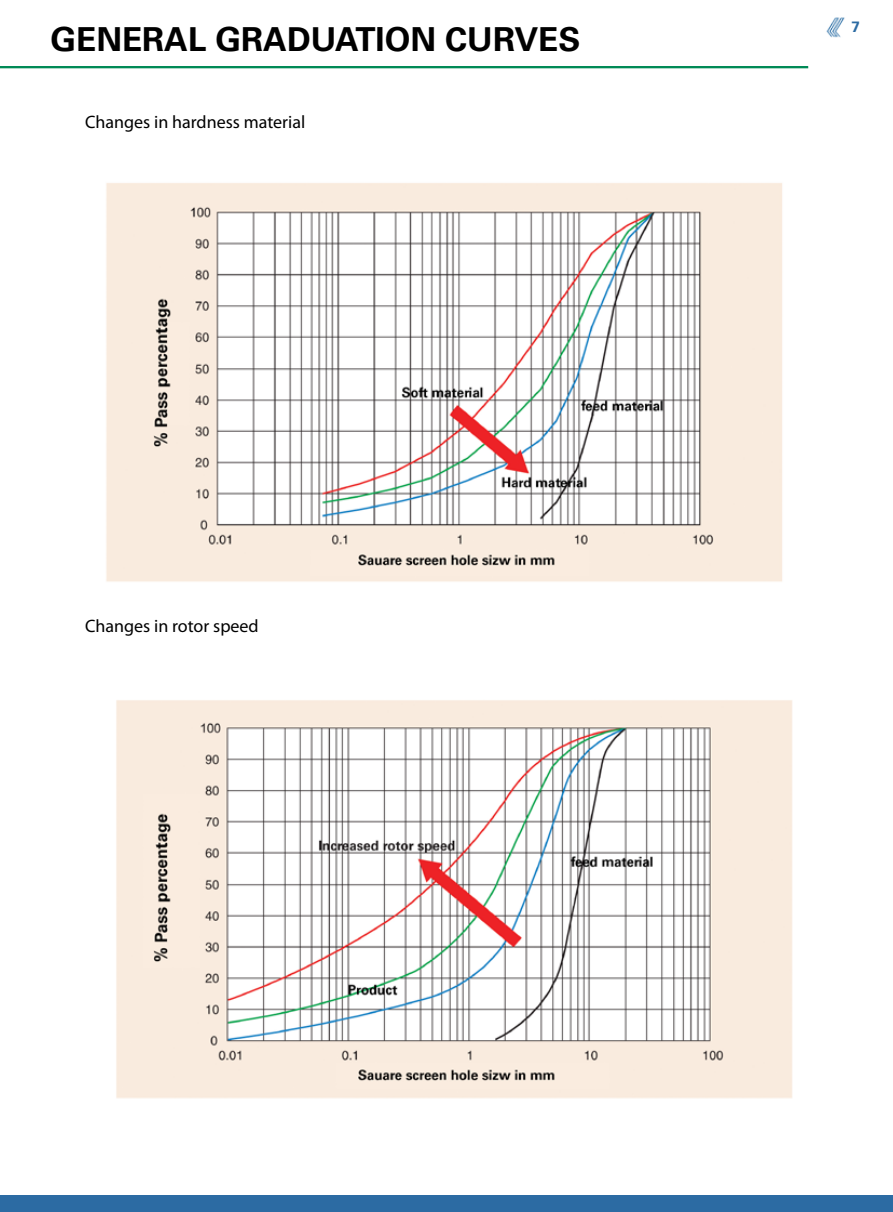
<style>
.page{position:relative;width:893px;height:1212px;background:#fff}
.page>*{position:absolute;margin:0;border:0;box-sizing:border-box;transform-origin:0 0}
.t1{font:700 33px "Univers LT Std";color:#000}
.t2{font:18px "Myriad Pro";color:#000}
.t3{font:700 15px "Univers LT Std";color:#2c6ba3}
</style>
<div class="page">
<img style="left:826px;top:17px;width:19px;height:21px">
<div style="left:0;top:1196px;width:893px;height:16px;background:#2c6ba3"></div>
<hr style="left:0;top:66px;width:808px;height:2px;background:#008a56">
<img style="left:106px;top:183px;width:676px;height:399px">
<img style="left:116px;top:700px;width:677px;height:399px">
<h1 class="t1" style="left:50px;top:20px;width:24px">GENER</h1>
<h1 class="t1" style="left:164px;top:20px;width:418px">AL GRADUATION CURVES</h1>
<p class="t2" style="left:85px;top:111px;width:222px">Changes in hardness material</p>
<p class="t2" style="left:85px;top:614px;width:175px">Changes in rotor speed</p>
<p class="t3" style="left:851px;top:18px;width:10px">7</p>
</div>
